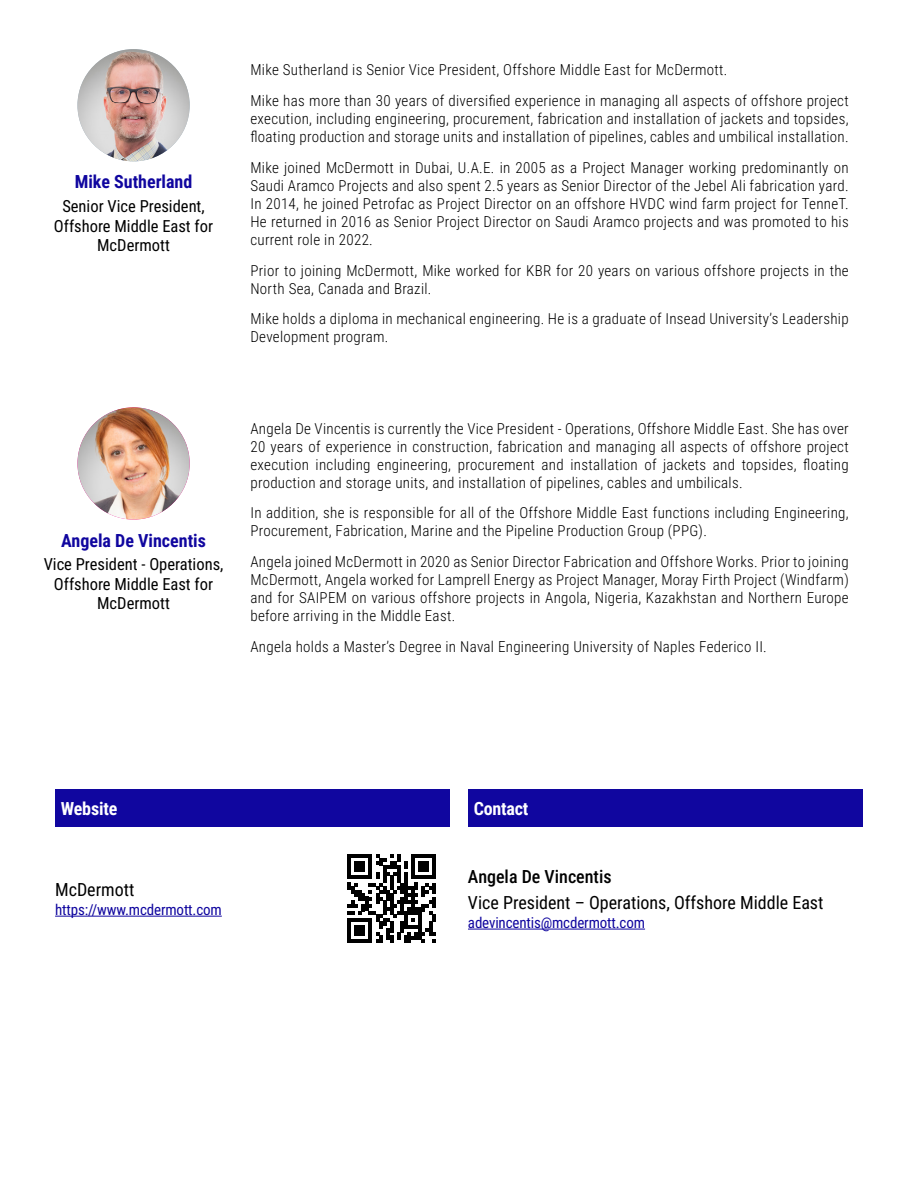
<style>
.page{position:relative;width:918px;height:1188px;background:#fff}
.page>*{position:absolute;margin:0;border:0;box-sizing:border-box;transform-origin:0 0}
.t1{font:18px "Roboto Condensed";color:#000}
.t2{font:700 18px "Roboto Condensed";color:#10069f}
.t3{font:500 18px "Roboto Condensed";color:#000}
.t4{font:700 18px "Roboto Condensed";letter-spacing:-.01em;color:#fff}
.t5{font:16.5px/19.5px "Roboto Condensed";color:#000;text-align:center}
.t6{font:300 15px/18px "Roboto Condensed";letter-spacing:.02em;color:#000;text-align:justify}
.t7{font:15px "Roboto Condensed";letter-spacing:-.01em;color:#10069f}
</style>
<div class="page">
<img style="left:77px;top:49px;width:113px;height:112px;border-radius:56px">
<img style="left:77px;top:407px;width:113px;height:113px;border-radius:56px">
<div style="left:55px;top:789px;width:395px;height:38px;background:#10069f"></div>
<hr style="left:55px;top:916px;width:167px;height:1px;background:#10069f">
<div style="left:468px;top:789px;width:395px;height:38px;background:#10069f"></div>
<hr style="left:468px;top:929px;width:177px;height:1px;background:#10069f">
<svg style="left:347px;top:854px;width:89px;height:89px"></svg>
<p class="t2" style="left:75px;top:169px;width:119px">Mike Sutherland</p>
<p class="t5" style="left:54px;top:196px;width:161px">Senior Vice President,<br>Offshore Middle East for<br>McDermott</p>
<p class="t6" style="left:250px;top:61px;width:479px">Mike Sutherland is Senior Vice President, Offshore Middle East for McDermott.</p>
<p class="t6" style="left:250px;top:91px;width:600px">Mike has more than 30 years of diversified experience in managing all aspects of offshore project execution, including engineering, procurement, fabrication and installation of jackets and topsides, floating production and storage units and installation of pipelines, cables and umbilical installation.</p>
<p class="t6" style="left:250px;top:158px;width:600px">Mike joined McDermott in Dubai, U.A.E. in 2005 as a Project Manager working predominantly on Saudi Aramco Projects and also spent 2.5 years as Senior Director of the Jebel Ali fabrication yard.<br>In 2014, he joined Petrofac as Project Director on an offshore HVDC wind farm project for TenneT.<br>He returned in 2016 as Senior Project Director on Saudi Aramco projects and was promoted to his current role in 2022.</p>
<p class="t6" style="left:250px;top:261px;width:600px">Prior to joining McDermott, Mike worked for KBR for 20 years on various offshore projects in the<br>North Sea, Canada and Brazil.</p>
<p class="t6" style="left:250px;top:310px;width:600px">Mike holds a diploma in mechanical engineering. He is a graduate of Insead University’s Leadership<br>Development program.</p>
<p class="t2" style="left:61px;top:528px;width:146px">Angela De Vincentis</p>
<p class="t5" style="left:44px;top:554px;width:181px">Vice President - Operations,<br>Offshore Middle East for<br>McDermott</p>
<p class="t6" style="left:250px;top:419px;width:600px">Angela De Vincentis is currently the Vice President - Operations, Offshore Middle East. She has over 20 years of experience in construction, fabrication and managing all aspects of offshore project execution including engineering, procurement and installation of jackets and topsides, floating production and storage units, and installation of pipelines, cables and umbilicals.</p>
<p class="t6" style="left:250px;top:503px;width:600px">In addition, she is responsible for all of the Offshore Middle East functions including Engineering,<br>Procurement, Fabrication, Marine and the Pipeline Production Group (PPG).</p>
<p class="t6" style="left:250px;top:552px;width:600px">Angela joined McDermott in 2020 as Senior Director Fabrication and Offshore Works. Prior to joining McDermott, Angela worked for Lamprell Energy as Project Manager, Moray Firth Project (Windfarm) and for SAIPEM on various offshore projects in Angola, Nigeria, Kazakhstan and Northern Europe before arriving in the Middle East.</p>
<p class="t6" style="left:250px;top:637px;width:518px">Angela holds a Master’s Degree in Naval Engineering University of Naples Federico II.</p>
<p class="t4" style="left:61px;top:796px;width:58px">Website</p>
<p class="t1" style="left:55px;top:877px;width:81px">McDermott</p>
<p class="t7" style="left:55px;top:899px;width:168px">https://www.mcdermott.com</p>
<p class="t4" style="left:474px;top:796px;width:56px">Contact</p>
<p class="t3" style="left:468px;top:864px;width:145px">Angela De Vincentis</p>
<p class="t1" style="left:468px;top:890px;width:357px">Vice President – Operations, Offshore Middle East</p>
<p class="t7" style="left:468px;top:912px;width:179px">adevincentis@mcdermott.com</p>
</div>
